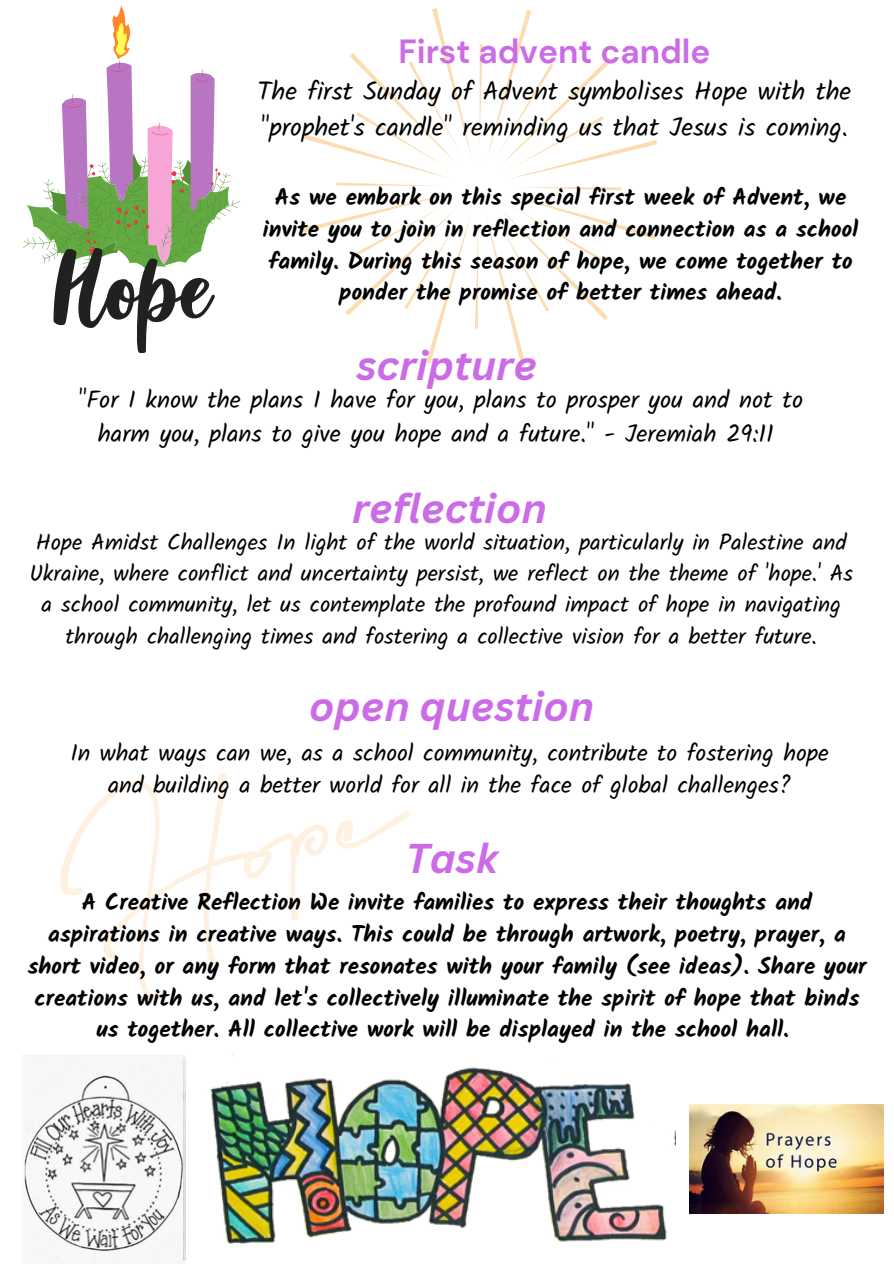
<style>
.page{position:relative;width:894px;height:1264px;background:#fff}
.page>*{position:absolute;margin:0;border:0;box-sizing:border-box;transform-origin:0 0}
.t1{font:italic 700 40.5px "Canva Sans";color:#cb6ce6}
.t2{font:700 33.45px "DM Sans";color:#cb6ce6}
.t3{font:25.95px/36px "Kalam";color:#000}
.t4{font:24.45px/33.6px "Kalam";color:#000;text-align:center}
.t5{font:23.7px/32.7px "Kalam";color:#000;text-align:center}
.t6{font:700 23.1px/31.8px "Kalam";color:#000;text-align:center}
.t7{font:22.65px/31px "Kalam";color:#000;text-align:center}
</style>
<div class="page">
<svg style="left:300px;top:8px;width:357px;height:357px"></svg>
<img style="left:24px;top:1057px;width:161px;height:204px">
<img style="left:210px;top:1053px;width:465px;height:191px">
<img style="left:689px;top:1104px;width:194px;height:109px">
<svg style="left:353px;top:811px;width:57px;height:37px"></svg>
<svg style="left:60px;top:773px;width:293px;height:229px"></svg>
<svg style="left:23px;top:6px;width:217px;height:347px"></svg>
<p class="t2" style="left:398px;top:29px;width:313px">First advent candle</p>
<p class="t3" style="left:257px;top:73px;width:595px">The first Sunday of Advent symbolises Hope with the "prophet's candle" reminding us that Jesus is coming.</p>
<p class="t6" style="left:263px;top:182px;width:596px">As we embark on this special first week of Advent, we invite you to join in reflection and connection as a school family. During this season of hope, we come together to ponder the promise of better times ahead.</p>
<p class="t1" style="left:356px;top:337px;width:182px">scripture</p>
<p class="t4" style="left:78px;top:383px;width:726px">"For I know the plans I have for you, plans to prosper you and not to harm you, plans to give you hope and a future." - Jeremiah 29:11</p>
<h3 class="t1" style="left:352px;top:480px;width:196px">reflection</h3>
<h2 class="t7" style="left:29px;top:527px;width:824px">Hope Amidst Challenges In light of the world situation, particularly in Palestine and Ukraine, where conflict and uncertainty persist, we reflect on the theme of 'hope.' As a school community, let us contemplate the profound impact of hope in navigating through challenging times and fostering a collective vision for a better future.</h2>
<h2 class="t1" style="left:309px;top:677px;width:286px">open question</h2>
<h1 class="t5" style="left:70px;top:736px;width:759px">In what ways can we, as a school community, contribute to fostering hope and building a better world for all in the face of global challenges?</h1>
<p class="t1" style="left:406px;top:830px;width:94px">Task</p>
<h1 class="t6" style="left:28px;top:886px;width:839px">A Creative Reflection We invite families to express their thoughts and aspirations in creative ways. This could be through artwork, poetry, prayer, a short video, or any form that resonates with your family (see ideas). Share your creations with us, and let's collectively illuminate the spirit of hope that binds us together. All collective work will be displayed in the school hall.</h1>
</div>
